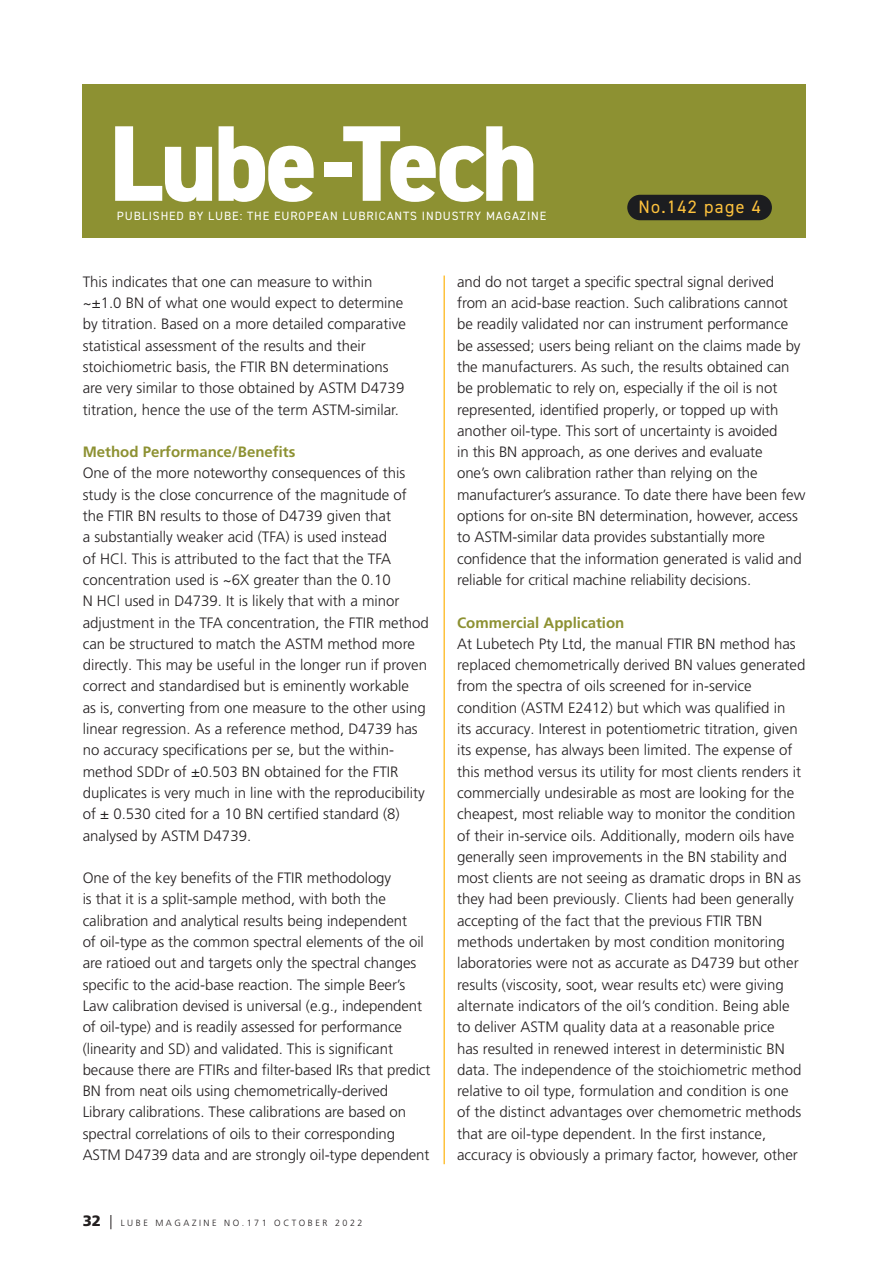
<style>
.page{position:relative;width:892px;height:1261px;background:#fff}
.page>*{position:absolute;margin:0;border:0;box-sizing:border-box;transform-origin:0 0}
.t1{font:800 108px "DIN2014";letter-spacing:-.03em;color:#fff}
.t2{font:18px "DIN2014";letter-spacing:.075em;color:#fec23d}
.t3{font:300 15px/21.3px "Frutiger LT Pro";color:#231f20}
.t4{font:700 15px "Frutiger LT Pro";color:#8d9132}
.t5{font:900 15px "Frutiger LT Pro";color:#231f20}
.t6{font:12px "DIN2014";letter-spacing:.075em;color:#fff}
.t7{font:300 9px "Frutiger LT Pro";letter-spacing:.28em;color:#231f20}
.s1{color:#8d9132}
</style>
<div class="page">
<svg style="left:111px;top:1215px;width:1px;height:14px"></svg>
<div style="left:83px;top:84px;width:723px;height:153px;background:#8d9132"></div>
<div style="left:627px;top:195px;width:144px;height:25px;background:#1c1d20;border-radius:13px"></div>
<hr style="left:443px;top:276px;width:2px;height:888px;background:#fec23d">
<p class="t1" style="left:109px;top:92px;width:431px">Lube<span class="s1">-</span>Tech</p>
<p class="t6" style="left:117px;top:208px;width:431px">PUBLISHED BY LUBE: THE EUROPEAN LUBRICANTS INDUSTRY MAGAZINE</p>
<p class="t2" style="left:638px;top:195px;width:124px">No.142 page 4</p>
<p class="t3" style="left:83px;top:271px;width:325px">This indicates that one can measure to within ~±1.0 BN of what one would expect to determine by titration. Based on a more detailed comparative statistical assessment of the results and their stoichiometric basis, the FTIR BN determinations are very similar to those obtained by ASTM D4739 titration, hence the use of the term ASTM-similar.</p>
<p class="t4" style="left:83px;top:443px;width:214px">Method Performance/Benefits</p>
<p class="t3" style="left:83px;top:463px;width:347px">One of the more noteworthy consequences of this study is the close concurrence of the magnitude of the FTIR BN results to those of D4739 given that<br>a substantially weaker acid (TFA) is used instead<br>of HCl. This is attributed to the fact that the TFA concentration used is ~6X greater than the 0.10<br>N HCl used in D4739. It is likely that with a minor adjustment in the TFA concentration, the FTIR method can be structured to match the ASTM method more directly. This may be useful in the longer run if proven correct and standardised but is eminently workable<br>as is, converting from one measure to the other using linear regression. As a reference method, D4739 has no accuracy specifications per se, but the within&shy;method SDDr of ±0.503 BN obtained for the FTIR duplicates is very much in line with the reproducibility of ± 0.530 cited for a 10 BN certified standard (8) analysed by ASTM D4739.</p>
<p class="t3" style="left:83px;top:867px;width:349px">One of the key benefits of the FTIR methodology<br>is that it is a split-sample method, with both the calibration and analytical results being independent<br>of oil-type as the common spectral elements of the oil are ratioed out and targets only the spectral changes specific to the acid-base reaction. The simple Beer’s Law calibration devised is universal (e.g., independent of oil-type) and is readily assessed for performance (linearity and SD) and validated. This is significant because there are FTIRs and filter-based IRs that predict BN from neat oils using chemometrically-derived Library calibrations. These calibrations are based on spectral correlations of oils to their corresponding ASTM D4739 data and are strongly oil-type dependent</p>
<p class="t5" style="left:83px;top:1212px;width:20px">32</p>
<p class="t7" style="left:121px;top:1218px;width:243px">LUBE MAGAZINE NO.171 OCTOBER 2022</p>
<p class="t3" style="left:457px;top:271px;width:350px">and do not target a specific spectral signal derived from an acid-base reaction. Such calibrations cannot be readily validated nor can instrument performance be assessed; users being reliant on the claims made by the manufacturers. As such, the results obtained can be problematic to rely on, especially if the oil is not represented, identified properly, or topped up with another oil-type. This sort of uncertainty is avoided<br>in this BN approach, as one derives and evaluate<br>one’s own calibration rather than relying on the manufacturer’s assurance. To date there have been few options for on-site BN determination, however, access to ASTM-similar data provides substantially more confidence that the information generated is valid and reliable for critical machine reliability decisions.</p>
<p class="t4" style="left:457px;top:613px;width:169px">Commercial Application</p>
<p class="t3" style="left:457px;top:633px;width:350px">At Lubetech Pty Ltd, the manual FTIR BN method has replaced chemometrically derived BN values generated from the spectra of oils screened for in-service condition (ASTM E2412) but which was qualified in<br>its accuracy. Interest in potentiometric titration, given its expense, has always been limited. The expense of this method versus its utility for most clients renders it commercially undesirable as most are looking for the cheapest, most reliable way to monitor the condition of their in-service oils. Additionally, modern oils have generally seen improvements in the BN stability and most clients are not seeing as dramatic drops in BN as they had been previously. Clients had been generally accepting of the fact that the previous FTIR TBN methods undertaken by most condition monitoring laboratories were not as accurate as D4739 but other results (viscosity, soot, wear results etc) were giving alternate indicators of the oil’s condition. Being able to deliver ASTM quality data at a reasonable price<br>has resulted in renewed interest in deterministic BN data. The independence of the stoichiometric method relative to oil type, formulation and condition is one of the distinct advantages over chemometric methods that are oil-type dependent. In the first instance, accuracy is obviously a primary factor, however, other</p>
</div>
